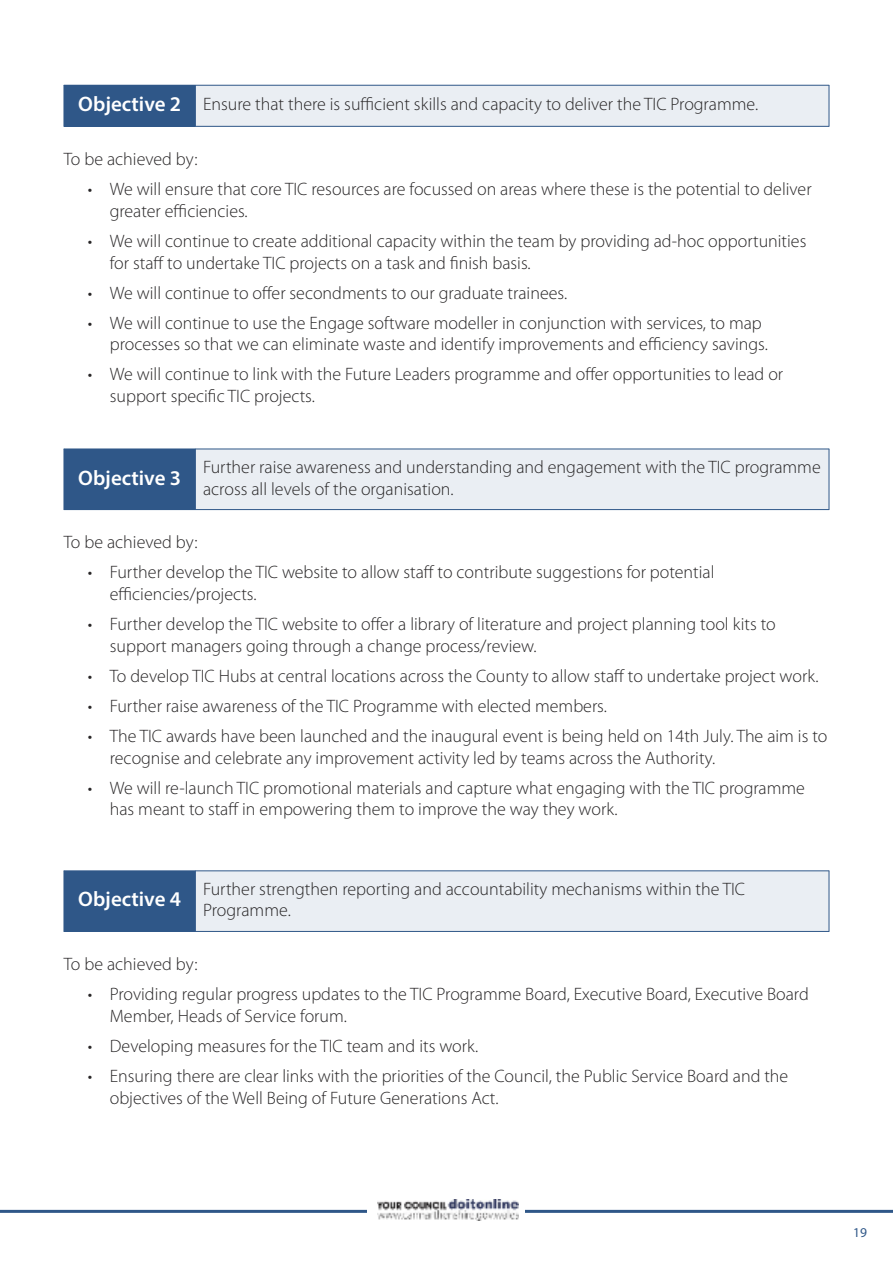
<style>
.page{position:relative;width:893px;height:1263px;background:#fff}
.page>*{position:absolute;margin:0;border:0;box-sizing:border-box;transform-origin:0 0}
.t1{font:600 21px "Myriad Pro";color:#fff}
.t2{font:300 18px/21.6px "Myriad Pro";color:#272526}
.t3{font:13.5px "Myriad Pro";color:#2f5788}
.s1{font-weight:600;font-size:21px;color:#fff}
</style>
<div class="page">
<hr style="left:0;top:1210px;width:893px;height:3px;background:#2f5788">
<div style="left:367px;top:1187px;width:158px;height:49px;background:#fff"></div>
<img style="left:377px;top:1199px;width:142px;height:22px">
<div style="left:64px;top:85px;width:131px;height:42px;background:#2f5788"></div>
<div style="left:195px;top:85px;width:634px;height:42px;background:#eaeef3"></div>
<hr style="left:195px;top:85px;width:1px;height:42px;background:#2f5788">
<hr style="left:829px;top:85px;width:1px;height:42px;background:#2f5788">
<hr style="left:64px;top:85px;width:765px;height:1px;background:#2f5788">
<hr style="left:64px;top:126px;width:765px;height:1px;background:#2f5788">
<div style="left:64px;top:449px;width:131px;height:61px;background:#2f5788"></div>
<div style="left:195px;top:449px;width:634px;height:61px;background:#eaeef3"></div>
<hr style="left:195px;top:449px;width:1px;height:61px;background:#2f5788">
<hr style="left:829px;top:449px;width:1px;height:61px;background:#2f5788">
<hr style="left:64px;top:449px;width:765px;height:1px;background:#2f5788">
<hr style="left:64px;top:509px;width:765px;height:1px;background:#2f5788">
<div style="left:64px;top:871px;width:131px;height:61px;background:#2f5788"></div>
<div style="left:195px;top:871px;width:634px;height:61px;background:#eaeef3"></div>
<hr style="left:195px;top:871px;width:1px;height:61px;background:#2f5788">
<hr style="left:829px;top:871px;width:1px;height:61px;background:#2f5788">
<hr style="left:64px;top:870px;width:765px;height:1px;background:#2f5788">
<hr style="left:64px;top:931px;width:765px;height:1px;background:#2f5788">
<p class="t2" style="left:78px;top:95px;width:681px"><span class="s1">Objective 2</span> Ensure that there is sufficient skills and capacity to deliver the TIC Programme.</p>
<p class="t2" style="left:64px;top:150px;width:135px">To be achieved by:</p>
<p class="t2" style="left:110px;top:180px;width:703px;text-indent:-22px">• We will ensure that core TIC resources are focussed on areas where these is the potential to deliver greater efficiencies.</p>
<p class="t2" style="left:110px;top:232px;width:698px;text-indent:-22px">• We will continue to create additional capacity within the team by providing ad-hoc opportunities for staff to undertake TIC projects on a task and finish basis.</p>
<p class="t2" style="left:88px;top:283px;width:481px">• We will continue to offer secondments to our graduate trainees.</p>
<p class="t2" style="left:110px;top:313px;width:660px;text-indent:-22px">• We will continue to use the Engage software modeller in conjunction with services, to map processes so that we can eliminate waste and identify improvements and efficiency savings.</p>
<p class="t2" style="left:110px;top:365px;width:675px;text-indent:-22px">• We will continue to link with the Future Leaders programme and offer opportunities to lead or support specific TIC projects.</p>
<p class="t1" style="left:78px;top:470px;width:104px">Objective 3</p>
<p class="t2" style="left:203px;top:458px;width:619px">Further raise awareness and understanding and engagement with the TIC programme across all levels of the organisation.</p>
<p class="t2" style="left:64px;top:533px;width:135px">To be achieved by:</p>
<p class="t2" style="left:110px;top:563px;width:606px;text-indent:-22px">• Further develop the TIC website to allow staff to contribute suggestions for potential efficiencies/projects.</p>
<p class="t2" style="left:110px;top:615px;width:667px;text-indent:-22px">• Further develop the TIC website to offer a library of literature and project planning tool kits to support managers going through a change process/review.</p>
<p class="t2" style="left:88px;top:666px;width:732px">• To develop TIC Hubs at central locations across the County to allow staff to undertake project work.</p>
<p class="t2" style="left:88px;top:697px;width:521px">• Further raise awareness of the TIC Programme with elected members.</p>
<p class="t2" style="left:110px;top:727px;width:719px;text-indent:-22px">• The TIC awards have been launched and the inaugural event is being held on 14th July. The aim is to recognise and celebrate any improvement activity led by teams across the Authority.</p>
<p class="t2" style="left:110px;top:778px;width:697px;text-indent:-22px">• We will re-launch TIC promotional materials and capture what engaging with the TIC programme has meant to staff in empowering them to improve the way they work.</p>
<p class="t1" style="left:78px;top:891px;width:104px">Objective 4</p>
<p class="t2" style="left:203px;top:879px;width:543px">Further strengthen reporting and accountability mechanisms within the TIC<br>Programme.</p>
<p class="t2" style="left:64px;top:955px;width:135px">To be achieved by:</p>
<p class="t2" style="left:110px;top:985px;width:701px;text-indent:-22px">• Providing regular progress updates to the TIC Programme Board, Executive Board, Executive Board<br>Member, Heads of Service forum.</p>
<p class="t2" style="left:88px;top:1037px;width:392px">• Developing measures for the TIC team and its work.</p>
<p class="t2" style="left:110px;top:1067px;width:680px;text-indent:-22px">• Ensuring there are clear links with the priorities of the Council, the Public Service Board and the objectives of the Well Being of Future Generations Act.</p>
<p class="t3" style="left:853px;top:1227px;width:15px">19</p>
</div>
